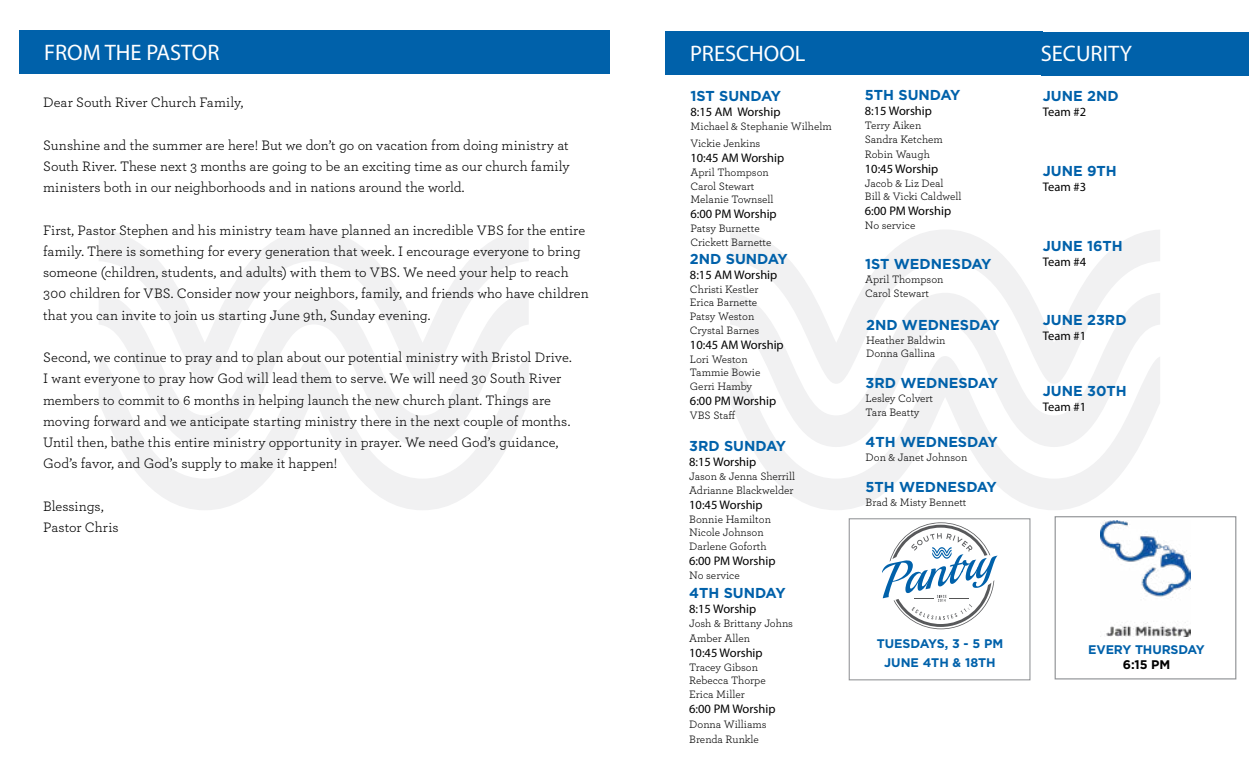
<style>
.page{position:relative;width:1260px;height:765px;background:#fff}
.page>*{position:absolute;margin:0;border:0;box-sizing:border-box;transform-origin:0 0}
.t1{font:22.5px "Myriad Pro";color:#fff}
.t2{font:14.38px/21.2px "Archer";color:#000}
.t3{font:700 14.38px "Gotham";color:#0061aa}
.t4{font:12.5px "Myriad Pro";color:#000}
.t5{font:700 12.5px/18.8px "Gotham";letter-spacing:-.01em;color:#0061aa;text-align:center}
.t6{font:700 12.5px "Gotham";color:#000}
.t7{font:11.25px/13.8px "Archer";color:#000}
</style>
<div class="page">
<svg style="left:99px;top:230px;width:430px;height:63px"></svg>
<svg style="left:120px;top:447px;width:387px;height:63px"></svg>
<svg style="left:99px;top:293px;width:430px;height:154px;fill:#f1f1f2"></svg>
<svg style="left:730px;top:230px;width:430px;height:63px"></svg>
<svg style="left:752px;top:447px;width:387px;height:63px"></svg>
<svg style="left:730px;top:293px;width:430px;height:154px;fill:#f1f1f2"></svg>
<div style="left:666px;top:32px;width:377px;height:43px;background:#0061aa"></div>
<div style="left:1042px;top:32px;width:207px;height:43px;background:#0061aa"></div>
<div style="left:19px;top:31px;width:590px;height:43px;background:#0061aa"></div>
<svg style="left:882px;top:522px;width:116px;height:107px"></svg>
<div style="left:849px;top:518px;width:182px;height:162px;border:1px solid #939598"></div>
<img style="left:1101px;top:521px;width:89px;height:115px">
<div style="left:1055px;top:516px;width:181px;height:164px;border:1px solid #939598"></div>
<h1 class="t1" style="left:44px;top:39px;width:177px">FROM THE PASTOR</h1>
<p class="t2" style="left:43px;top:91px;width:202px">Dear South River Church Family,</p>
<p class="t2" style="left:43px;top:134px;width:528px;text-align:justify">Sunshine and the summer are here! But we don’t go on vacation from doing ministry at South River. These next 3 months are going to be an exciting time as our church family ministers both in our neighborhoods and in nations around the world.</p>
<p class="t2" style="left:43px;top:219px;width:547px">First, Pastor Stephen and his ministry team have planned an incredible VBS for the entire family. There is something for every generation that week. I encourage everyone to bring someone (children, students, and adults) with them to VBS. We need your help to reach 300 children for VBS. Consider now your neighbors, family, and friends who have children that you can invite to join us starting June 9th, Sunday evening.</p>
<p class="t2" style="left:43px;top:346px;width:530px">Second, we continue to pray and to plan about our potential ministry with Bristol Drive.<br>I want everyone to pray how God will lead them to serve. We will need 30 South River members to commit to 6 months in helping launch the new church plant. Things are moving forward and we anticipate starting ministry there in the next couple of months.<br>Until then, bathe this entire ministry opportunity in prayer. We need God’s guidance, God’s favor, and God’s supply to make it happen!</p>
<p class="t2" style="left:43px;top:495px;width:77px">Blessings,<br>Pastor Chris</p>
<h1 class="t1" style="left:690px;top:40px;width:117px">PRESCHOOL</h1>
<p class="t3" style="left:690px;top:86px;width:92px">1ST SUNDAY</p>
<p class="t4" style="left:690px;top:104px;width:92px">8:15 AM Worship</p>
<p class="t7" style="left:690px;top:117px;width:143px;line-height:17.5px">Michael &amp; Stephanie Wilhelm<br>Vickie Jenkins</p>
<p class="t4" style="left:690px;top:150px;width:95px">10:45 AM Worship</p>
<p class="t7" style="left:690px;top:165px;width:85px">April Thompson<br>Carol Stewart<br>Melanie Townsell</p>
<p class="t4" style="left:690px;top:207px;width:88px">6:00 PM Worship</p>
<p class="t7" style="left:690px;top:221px;width:83px">Patsy Burnette<br>Crickett Barnette</p>
<p class="t3" style="left:690px;top:249px;width:99px">2ND SUNDAY</p>
<p class="t4" style="left:690px;top:267px;width:89px">8:15 AM Worship</p>
<p class="t7" style="left:690px;top:282px;width:71px">Christi Kestler<br>Erica Barnette<br>Patsy Weston<br>Crystal Barnes</p>
<p class="t4" style="left:690px;top:337px;width:95px">10:45 AM Worship</p>
<p class="t7" style="left:690px;top:352px;width:72px">Lori Weston<br>Tammie Bowie<br>Gerri Hamby</p>
<p class="t4" style="left:690px;top:393px;width:88px">6:00 PM Worship</p>
<p class="t7" style="left:690px;top:408px;width:47px">VBS Staff</p>
<p class="t3" style="left:689px;top:437px;width:98px">3RD SUNDAY</p>
<p class="t4" style="left:689px;top:454px;width:69px">8:15 Worship</p>
<p class="t7" style="left:689px;top:469px;width:107px">Jason &amp; Jenna Sherrill<br>Adrianne Blackwelder</p>
<p class="t4" style="left:689px;top:497px;width:75px">10:45 Worship</p>
<p class="t7" style="left:689px;top:511px;width:83px">Bonnie Hamilton<br>Nicole Johnson<br>Darlene Goforth</p>
<p class="t4" style="left:689px;top:553px;width:88px">6:00 PM Worship</p>
<p class="t7" style="left:689px;top:568px;width:52px">No service</p>
<p class="t3" style="left:689px;top:583px;width:98px">4TH SUNDAY</p>
<p class="t4" style="left:689px;top:601px;width:69px">8:15 Worship</p>
<p class="t7" style="left:689px;top:615px;width:105px;line-height:15px">Josh &amp; Brittany Johns<br>Amber Allen</p>
<p class="t4" style="left:689px;top:645px;width:75px">10:45 Worship</p>
<p class="t7" style="left:689px;top:659px;width:78px">Tracey Gibson<br>Rebecca Thorpe<br>Erica Miller</p>
<p class="t4" style="left:689px;top:701px;width:88px">6:00 PM Worship</p>
<p class="t7" style="left:689px;top:716px;width:79px;line-height:15px">Donna Williams<br>Brenda Runkle</p>
<p class="t3" style="left:865px;top:86px;width:97px">5TH SUNDAY</p>
<p class="t4" style="left:865px;top:103px;width:69px">8:15 Worship</p>
<p class="t7" style="left:865px;top:118px;width:79px">Terry Aiken<br>Sandra Ketchem</p>
<p class="t7" style="left:865px;top:147px;width:67px">Robin Waugh</p>
<p class="t4" style="left:865px;top:161px;width:75px">10:45 Worship</p>
<p class="t7" style="left:865px;top:175px;width:98px">Jacob &amp; Liz Deal<br>Bill &amp; Vicki Caldwell</p>
<p class="t4" style="left:865px;top:203px;width:88px">6:00 PM Worship</p>
<p class="t7" style="left:865px;top:218px;width:52px">No service</p>
<p class="t3" style="left:865px;top:255px;width:128px">1ST WEDNESDAY</p>
<p class="t7" style="left:865px;top:272px;width:80px">April Thompson<br>Carol Stewart</p>
<p class="t3" style="left:866px;top:315px;width:135px">2ND WEDNESDAY</p>
<p class="t7" style="left:866px;top:333px;width:81px">Heather Baldwin<br>Donna Gallina</p>
<p class="t3" style="left:866px;top:374px;width:134px">3RD WEDNESDAY</p>
<p class="t7" style="left:866px;top:391px;width:69px">Lesley Colvert<br>Tara Beatty</p>
<p class="t3" style="left:866px;top:433px;width:134px">4TH WEDNESDAY</p>
<p class="t7" style="left:866px;top:450px;width:103px">Don &amp; Janet Johnson</p>
<p class="t3" style="left:866px;top:478px;width:133px">5TH WEDNESDAY</p>
<p class="t7" style="left:866px;top:495px;width:102px">Brad &amp; Misty Bennett</p>
<p class="t5" style="left:877px;top:634px;width:128px">TUESDAYS, 3 - 5 PM<br>JUNE 4TH &amp; 18TH</p>
<h1 class="t1" style="left:1041px;top:40px;width:93px">SECURITY</h1>
<p class="t3" style="left:1043px;top:87px;width:77px">JUNE 2ND</p>
<p class="t4" style="left:1043px;top:105px;width:45px">Team #2</p>
<p class="t3" style="left:1043px;top:162px;width:76px">JUNE 9TH</p>
<p class="t4" style="left:1043px;top:180px;width:45px">Team #3</p>
<p class="t3" style="left:1043px;top:237px;width:82px">JUNE 16TH</p>
<p class="t4" style="left:1043px;top:255px;width:45px">Team #4</p>
<p class="t3" style="left:1043px;top:311px;width:85px">JUNE 23RD</p>
<p class="t4" style="left:1043px;top:328px;width:45px">Team #1</p>
<p class="t3" style="left:1043px;top:382px;width:85px">JUNE 30TH</p>
<p class="t4" style="left:1043px;top:400px;width:45px">Team #1</p>
<p class="t5" style="left:1088px;top:640px;width:118px">EVERY THURSDAY</p>
<p class="t6" style="left:1123px;top:656px;width:49px">6:15 PM</p>
</div>
